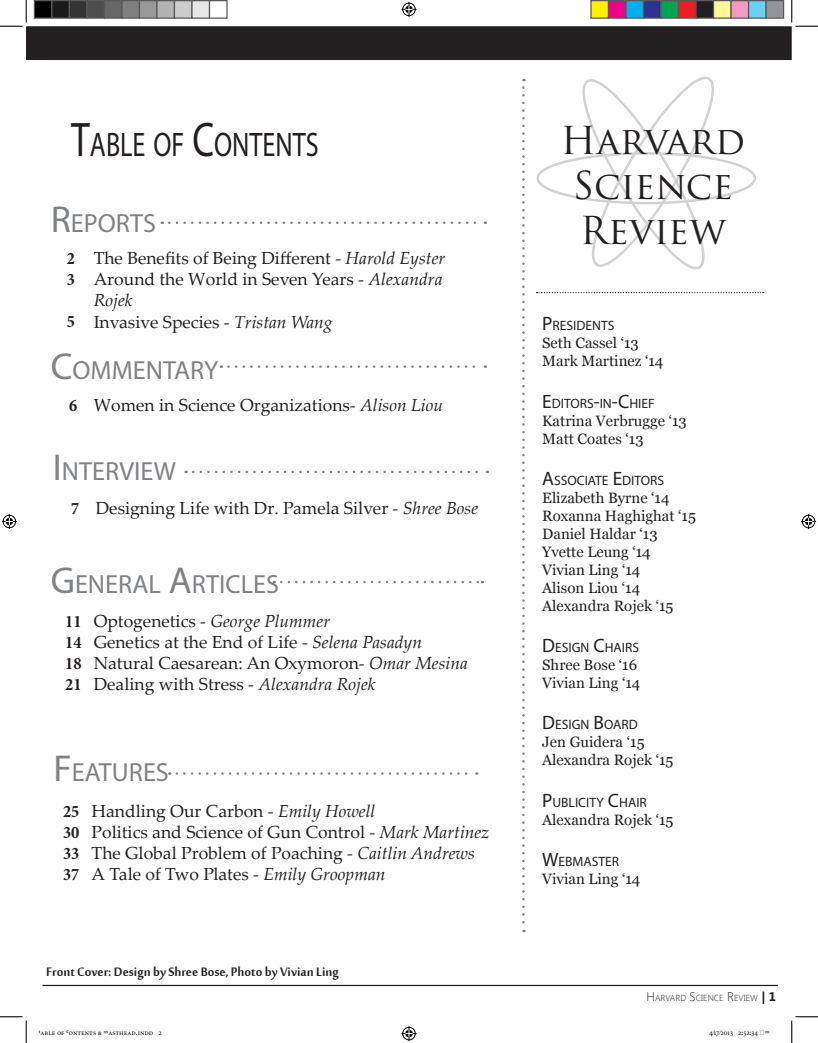
<style>
.page{position:relative;width:818px;height:1043px;background:#fff}
.page>*{position:absolute;margin:0;border:0;box-sizing:border-box;transform-origin:0 0}
.t1{font:37.5px "Trajan Pro";color:#231f20}
.t2{font:34.12px "Myriad Pro";color:#231f20;scale:.77 1}
.t3{font:26.25px "Myriad Pro";color:#808285}
.t4{font:18.75px "Mool Boran";color:#231f20}
.t5{font:17.5px/21px "Palatino Linotype";color:#231f20}
.t6{font:700 condensed 17.5px "Minion Pro";color:#231f20}
.t7{font:15px "Vani";color:#231f20}
.t8{font:13.62px "Myriad Pro";color:#231f20}
.t9{font:300 8.75px "Segoe UI";color:#231f20}
.t10{font:7.5px "Minion Pro";color:#000}
.s1{font-size:48.75px}
.s2{font-style:italic}
.s3{font-size:37.5px}
.s4{font-size:19.38px}
.s5{font-size:12.5px}
.s6{font-weight:700;font-size:12.5px}
</style>
<div class="page">
<hr style="left:42px;top:984px;width:736px;height:2px;background:#231f20">
<svg style="left:522px;top:88px;width:2px;height:844px"></svg>
<div style="left:27px;top:27px;width:764px;height:32px;background:#231f20"></div>
<div style="left:26px;top:26px;width:765px;height:34px;border:1px solid #231f20"></div>
<svg style="left:572px;top:76px;width:148px;height:194px"></svg>
<div style="left:536px;top:152px;width:220px;height:52px;border:2px solid #d1d2d4;border-radius:50%"></div>
<svg style="left:536px;top:292px;width:227px;height:1px"></svg>
<svg style="left:169px;top:221px;width:317px;height:3px"></svg>
<svg style="left:281px;top:581px;width:202px;height:2px"></svg>
<svg style="left:177px;top:772px;width:300px;height:2px"></svg>
<svg style="left:228px;top:365px;width:258px;height:3px"></svg>
<svg style="left:193px;top:470px;width:295px;height:3px"></svg>
<svg style="left:0;top:0;width:27px;height:27px"></svg>
<svg style="left:0;top:1016px;width:27px;height:26px"></svg>
<svg style="left:790px;top:0;width:28px;height:27px"></svg>
<svg style="left:791px;top:1016px;width:27px;height:26px"></svg>
<svg style="left:401px;top:2px;width:15px;height:15px"></svg>
<svg style="left:401px;top:1026px;width:15px;height:15px"></svg>
<svg style="left:2px;top:514px;width:15px;height:15px"></svg>
<svg style="left:801px;top:514px;width:15px;height:15px"></svg>
<div style="left:34px;top:1px;width:18px;height:17px;background:#000"></div>
<div style="left:34px;top:0;width:18px;height:19px;border:1px solid #595959"></div>
<div style="left:52px;top:1px;width:17px;height:17px;background:#1a1a1a"></div>
<div style="left:51px;top:0;width:19px;height:19px;border:1px solid #595959"></div>
<div style="left:69px;top:1px;width:18px;height:17px;background:#333"></div>
<div style="left:69px;top:0;width:19px;height:19px;border:1px solid #595959"></div>
<div style="left:87px;top:1px;width:17px;height:17px;background:#4d4d4d"></div>
<div style="left:86px;top:0;width:19px;height:19px;border:1px solid #595959"></div>
<div style="left:104px;top:1px;width:18px;height:17px;background:#666"></div>
<div style="left:104px;top:0;width:18px;height:19px;border:1px solid #595959"></div>
<div style="left:122px;top:1px;width:17px;height:17px;background:#808080"></div>
<div style="left:121px;top:0;width:19px;height:19px;border:1px solid #595959"></div>
<div style="left:139px;top:1px;width:18px;height:17px;background:#999"></div>
<div style="left:139px;top:0;width:19px;height:19px;border:1px solid #595959"></div>
<div style="left:157px;top:1px;width:17px;height:17px;background:#b3b3b3"></div>
<div style="left:156px;top:0;width:19px;height:19px;border:1px solid #595959"></div>
<div style="left:174px;top:1px;width:18px;height:17px;background:#ccc"></div>
<div style="left:174px;top:0;width:18px;height:19px;border:1px solid #595959"></div>
<div style="left:192px;top:1px;width:17px;height:17px;background:#e6e6e6"></div>
<div style="left:191px;top:0;width:19px;height:19px;border:1px solid #595959"></div>
<div style="left:209px;top:0;width:19px;height:19px;border:1px solid #595959"></div>
<div style="left:591px;top:1px;width:17px;height:17px;background:#fff101"></div>
<div style="left:590px;top:0;width:19px;height:19px;border:1px solid #595959"></div>
<div style="left:608px;top:1px;width:18px;height:17px;background:#ed028c"></div>
<div style="left:608px;top:0;width:18px;height:19px;border:1px solid #595959"></div>
<div style="left:626px;top:1px;width:17px;height:17px;background:#00aeef"></div>
<div style="left:625px;top:0;width:19px;height:19px;border:1px solid #595959"></div>
<div style="left:643px;top:1px;width:18px;height:17px;background:#2e3092"></div>
<div style="left:642px;top:0;width:19px;height:19px;border:1px solid #595959"></div>
<div style="left:661px;top:1px;width:17px;height:17px;background:#00a54f"></div>
<div style="left:660px;top:0;width:19px;height:19px;border:1px solid #595959"></div>
<div style="left:678px;top:1px;width:18px;height:17px;background:#ee1d23"></div>
<div style="left:678px;top:0;width:18px;height:19px;border:1px solid #595959"></div>
<div style="left:696px;top:1px;width:17px;height:17px;background:#231f20"></div>
<div style="left:695px;top:0;width:19px;height:19px;border:1px solid #595959"></div>
<div style="left:713px;top:1px;width:18px;height:17px;background:#fff79a"></div>
<div style="left:712px;top:0;width:19px;height:19px;border:1px solid #595959"></div>
<div style="left:731px;top:1px;width:17px;height:17px;background:#f499c2"></div>
<div style="left:730px;top:0;width:19px;height:19px;border:1px solid #595959"></div>
<div style="left:748px;top:1px;width:18px;height:17px;background:#6bcff6"></div>
<div style="left:748px;top:0;width:18px;height:19px;border:1px solid #595959"></div>
<div style="left:766px;top:1px;width:17px;height:17px;background:#939598"></div>
<div style="left:765px;top:0;width:19px;height:19px;border:1px solid #595959"></div>
<p class="t2" style="left:71px;top:123px;width:323px"><span class="s1">T</span>ABLE OF <span class="s1">C</span>ONTENTS</p>
<p class="t1" style="left:560px;top:117px;width:186px">Harvard</p>
<p class="t1" style="left:572px;top:162px;width:162px">Science</p>
<p class="t1" style="left:579px;top:207px;width:148px">Review</p>
<p class="t5" style="left:94px;top:247px;width:353px">The Benefits of Being Different - <span class="s2">Harold Eyster</span></p>
<p class="t5" style="left:94px;top:268px;width:350px">Around the World in Seven Years - <span class="s2">Alexandra<br>Rojek</span></p>
<p class="t5" style="left:94px;top:310px;width:240px">Invasive Species - <span class="s2">Tristan Wang</span></p>
<p class="t3" style="left:51px;top:207px;width:107px"><span class="s3">R</span>EPORTS</p>
<p class="t6" style="left:67px;top:247px;width:10px">2</p>
<p class="t6" style="left:67px;top:268px;width:10px">3</p>
<p class="t6" style="left:67px;top:310px;width:10px">5</p>
<p class="t8" style="left:542px;top:317px;width:74px"><span class="s4">P</span>RESIDENTS</p>
<p class="t7" style="left:542px;top:334px;width:98px">Seth Cassel ‘13</p>
<p class="t7" style="left:542px;top:352px;width:123px">Mark Martinez ‘14</p>
<p class="t8" style="left:542px;top:394px;width:114px"><span class="s4">E</span>DITORS<span class="s4">-</span>IN<span class="s4">-C</span>HIEF</p>
<p class="t7" style="left:542px;top:411px;width:146px">Katrina Verbrugge ‘13</p>
<p class="t7" style="left:542px;top:429px;width:103px">Matt Coates ‘13</p>
<p class="t8" style="left:542px;top:472px;width:123px"><span class="s4">A</span>SSOCIATE <span class="s4">E</span> DITORS</p>
<p class="t7" style="left:542px;top:489px;width:129px">Elizabeth Byrne ‘14</p>
<p class="t7" style="left:542px;top:507px;width:155px">Roxanna Haghighat ‘15</p>
<p class="t7" style="left:542px;top:525px;width:117px">Daniel Haldar ‘13</p>
<p class="t7" style="left:542px;top:543px;width:110px">Yvette Leung ‘14</p>
<p class="t7" style="left:542px;top:561px;width:100px">Vivian Ling ‘14</p>
<p class="t7" style="left:542px;top:579px;width:99px">Alison Liou ‘14</p>
<p class="t7" style="left:542px;top:597px;width:133px">Alexandra Rojek ‘15</p>
<p class="t8" style="left:542px;top:639px;width:98px"><span class="s4">D</span>ESIGN <span class="s4">C</span>HAIRS</p>
<p class="t7" style="left:542px;top:656px;width:96px">Shree Bose ‘16</p>
<p class="t7" style="left:542px;top:674px;width:100px">Vivian Ling ‘14</p>
<p class="t8" style="left:542px;top:716px;width:97px"><span class="s4">D</span>ESIGN <span class="s4">B</span>OARD</p>
<p class="t7" style="left:542px;top:733px;width:104px">Jen Guidera ‘15</p>
<p class="t7" style="left:542px;top:751px;width:133px">Alexandra Rojek ‘15</p>
<p class="t8" style="left:542px;top:793px;width:106px"><span class="s4">P</span>UBLICITY <span class="s4">C</span>HAIR</p>
<p class="t7" style="left:542px;top:810px;width:133px">Alexandra Rojek ‘15</p>
<p class="t8" style="left:542px;top:853px;width:78px"><span class="s4">W</span>EBMASTER</p>
<p class="t7" style="left:542px;top:870px;width:100px">Vivian Ling ‘14</p>
<p class="t3" style="left:51px;top:354px;width:169px"><span class="s3">C</span>OMMENTARY</p>
<p class="t6" style="left:69px;top:393px;width:10px">6</p>
<p class="t5" style="left:94px;top:393px;width:351px">Women in Science Organizations- <span class="s2">Alison Liou</span></p>
<p class="t3" style="left:53px;top:455px;width:124px"><span class="s3">I</span> NTERVIEW</p>
<p class="t6" style="left:71px;top:496px;width:10px">7</p>
<p class="t5" style="left:96px;top:497px;width:384px">Designing Life with Dr. Pamela Silver - <span class="s2">Shree Bose</span></p>
<p class="t3" style="left:51px;top:568px;width:230px"><span class="s3">G</span>ENERAL <span class="s3">A</span>RTICLES</p>
<p class="t5" style="left:94px;top:609px;width:238px">Optogenetics - <span class="s2">George Plummer</span></p>
<p class="t5" style="left:94px;top:630px;width:330px">Genetics at the End of Life - <span class="s2">Selena Pasadyn</span></p>
<p class="t5" style="left:94px;top:651px;width:375px">Natural Caesarean: An Oxymoron- <span class="s2">Omar Mesina</span></p>
<p class="t5" style="left:94px;top:672px;width:283px">Dealing with Stress - <span class="s2">Alexandra Rojek</span></p>
<p class="t6" style="left:65px;top:609px;width:18px">11</p>
<p class="t6" style="left:65px;top:630px;width:18px">14</p>
<p class="t6" style="left:65px;top:651px;width:18px">18</p>
<p class="t6" style="left:65px;top:672px;width:18px">21</p>
<p class="t3" style="left:54px;top:755px;width:117px"><span class="s3">F</span> EATURES</p>
<p class="t5" style="left:92px;top:799px;width:285px">Handling Our Carbon - <span class="s2">Emily Howell</span></p>
<p class="t5" style="left:92px;top:820px;width:399px">Politics and Science of Gun Control - <span class="s2">Mark Martinez</span></p>
<p class="t5" style="left:92px;top:841px;width:385px">The Global Problem of Poaching - <span class="s2">Caitlin Andrews</span></p>
<p class="t5" style="left:92px;top:862px;width:295px">A Tale of Two Plates - <span class="s2">Emily Groopman</span></p>
<p class="t6" style="left:63px;top:799px;width:18px">25</p>
<p class="t6" style="left:63px;top:820px;width:18px">30</p>
<p class="t6" style="left:63px;top:841px;width:18px">33</p>
<p class="t6" style="left:63px;top:862px;width:18px">37</p>
<p class="t4" style="left:46px;top:958px;width:294px">Front Cover: Design by Shree Bose, Photo by Vivian Ling</p>
<p class="t9" style="left:646px;top:991px;width:131px"><span class="s5">H</span>ARVARD <span class="s5">S</span>CIENCE <span class="s5">R</span> EVIEW <span class="s6">| 1</span></p>
<p class="t10" style="left:39px;top:1030px;width:124px">Table of Contents &amp; Masthead.indd 2</p>
<p class="t10" style="left:709px;top:1030px;width:62px">4/17/2013 2:52:34 \M</p>
</div>
